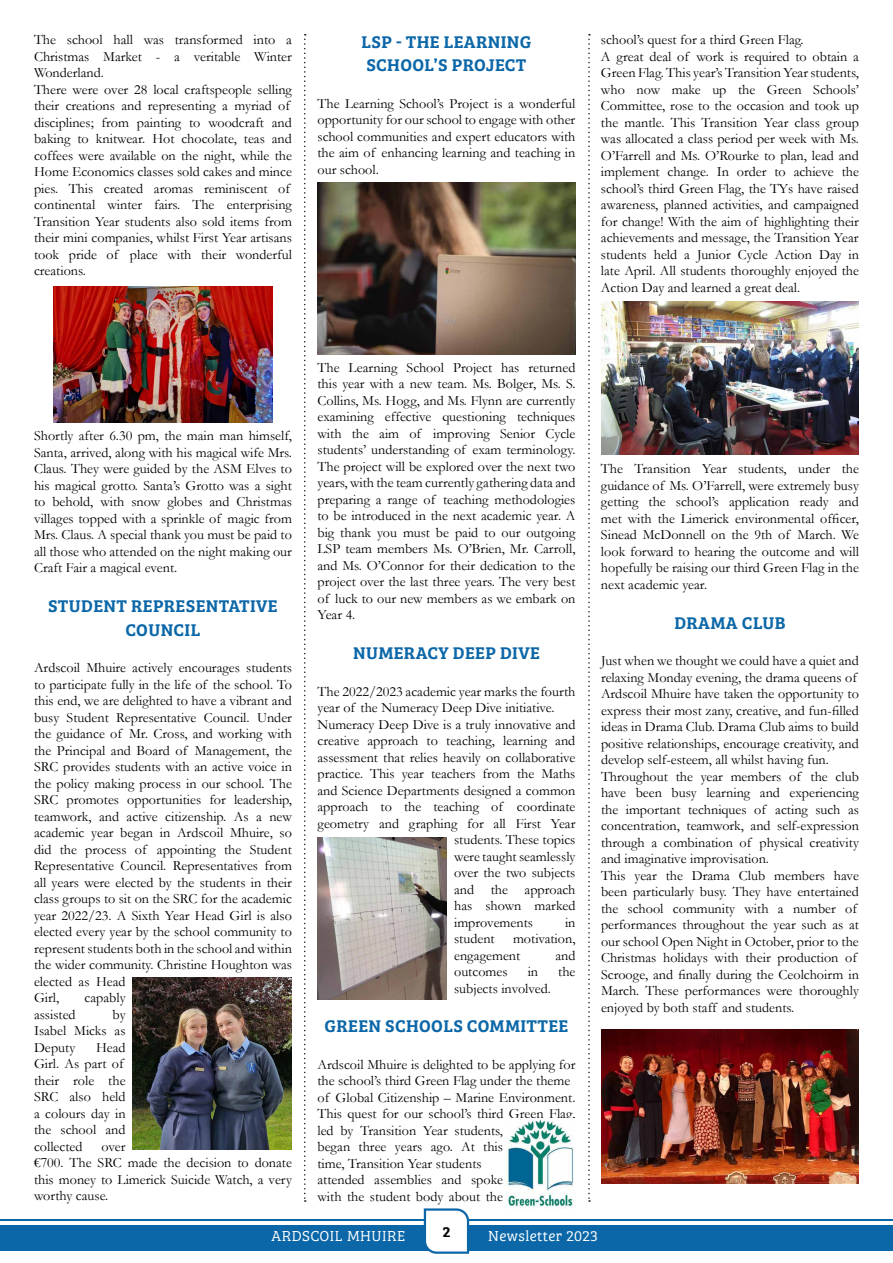
<style>
.page{position:relative;width:893px;height:1263px;background:#fff}
.page>*{position:absolute;margin:0;border:0;box-sizing:border-box;transform-origin:0 0}
.t1{font:17.55px/23.4px "Bree Serif Sb";letter-spacing:.02em;color:#0b67a8;text-align:center}
.t2{font:300 15px "Bree Serif";letter-spacing:.03em;color:#fff}
.t3{font:15px "Bree Serif Sb";color:#000}
.t4{font:14.1px/16.5px "Garamond";color:#000}
</style>
<div class="page">
<svg style="left:588px;top:34px;width:2px;height:1168px"></svg>
<svg style="left:304px;top:34px;width:2px;height:1168px"></svg>
<div style="left:0;top:1225px;width:893px;height:25px;background:#0b67a8"></div>
<hr style="left:0;top:1219px;width:893px;height:2px;background:#0b67a8">
<svg style="left:423px;top:1208px;width:47px;height:46px"></svg>
<img style="left:53px;top:286px;width:220px;height:136px">
<img style="left:132px;top:977px;width:160px;height:172px">
<img style="left:317px;top:182px;width:258px;height:172px">
<img style="left:317px;top:838px;width:129px;height:161px">
<img style="left:505px;top:1119px;width:69px;height:90px">
<img style="left:601px;top:302px;width:258px;height:152px">
<img style="left:601px;top:1029px;width:258px;height:154px">
<p class="t4" style="left:34px;top:31px;width:259px">The school hall was transformed into a Christmas Market - a veritable Winter Wonderland.<br>There were over 28 local craftspeople selling their creations and representing a myriad of disciplines; from painting to woodcraft and baking to knitwear. Hot chocolate, teas and coffees were available on the night, while the Home Economics classes sold cakes and mince pies. This created aromas reminiscent of continental winter fairs. The enterprising Transition Year students also sold items from their mini companies, whilst First Year artisans took pride of place with their wonderful creations.</p>
<p class="t1" style="left:361px;top:29px;width:171px;text-align:left">LSP - THE LEARNING<br>SCHOOL’S PROJECT</p>
<p class="t4" style="left:317px;top:95px;width:259px;text-align:justify">The Learning School’s Project is a wonderful opportunity for our school to engage with other school communities and expert educators with the aim of enhancing learning and teaching in our school.</p>
<p class="t4" style="left:601px;top:31px;width:259px">school’s quest for a third Green Flag.<br>A great deal of work is required to obtain a Green Flag. This year’s Transition Year students, who now make up the Green Schools’ Committee, rose to the occasion and took up the mantle. This Transition Year class group was allocated a class period per week with Ms.<br>O’Farrell and Ms. O’Rourke to plan, lead and implement change. In order to achieve the school’s third Green Flag, the TYs have raised awareness, planned activities, and campaigned for change! With the aim of highlighting their achievements and message, the Transition Year students held a Junior Cycle Action Day in late April. All students thoroughly enjoyed the Action Day and learned a great deal.</p>
<p class="t4" style="left:34px;top:427px;width:259px;text-align:justify">Shortly after 6.30 pm, the main man himself, Santa, arrived, along with his magical wife Mrs.<br>Claus. They were guided by the ASM Elves to his magical grotto. Santa’s Grotto was a sight to behold, with snow globes and Christmas villages topped with a sprinkle of magic from Mrs. Claus. A special thank you must be paid to all those who attended on the night making our Craft Fair a magical event.</p>
<p class="t1" style="left:48px;top:593px;width:231px">STUDENT REPRESENTATIVE<br>COUNCIL</p>
<p class="t4" style="left:34px;top:659px;width:259px">Ardscoil Mhuire actively encourages students to participate fully in the life of the school. To this end, we are delighted to have a vibrant and busy Student Representative Council. Under the guidance of Mr. Cross, and working with the Principal and Board of Management, the SRC provides students with an active voice in the policy making process in our school. The SRC promotes opportunities for leadership, teamwork, and active citizenship. As a new academic year began in Ardscoil Mhuire, so did the process of appointing the Student Representative Council. Representatives from all years were elected by the students in their class groups to sit on the SRC for the academic year 2022/23. A Sixth Year Head Girl is also elected every year by the school community to represent students both in the school and within the wider community. Christine Houghton was elected as Head<br>Girl,</p>
<p class="t4" style="left:85px;top:989px;width:43px">capably</p>
<p class="t4" style="left:34px;top:1006px;width:93px;text-align:justify;text-indent:79px">by Isabel Micks as Deputy</p>
<p class="t4" style="left:34px;top:1006px;width:43px">assisted</p>
<p class="t4" style="left:34px;top:1039px;width:93px;text-indent:62px">Head<br>Girl. As part of their role the<br>SRC also held a colours day in the school and collected</p>
<p class="t4" style="left:34px;top:1138px;width:259px;text-indent:68px">over<br>€700. The SRC made the decision to donate this money to Limerick Suicide Watch, a very worthy cause.</p>
<p class="t4" style="left:317px;top:359px;width:259px;text-align:justify">The Learning School Project has returned this year with a new team. Ms. Bolger, Ms. S.<br>Collins, Ms. Hogg, and Ms. Flynn are currently examining effective questioning techniques with the aim of improving Senior Cycle students’ understanding of exam terminology.<br>The project will be explored over the next two years, with the team currently gathering data and preparing a range of teaching methodologies to be introduced in the next academic year. A big thank you must be paid to our outgoing LSP team members Ms. O’Brien, Mr. Carroll, and Ms. O’Connor for their dedication to the project over the last three years. The very best of luck to our new members as we embark on Year 4.</p>
<p class="t1" style="left:353px;top:640px;width:188px">NUMERACY DEEP DIVE</p>
<p class="t4" style="left:317px;top:683px;width:259px">The 2022/2023 academic year marks the fourth</p>
<p class="t4" style="left:317px;top:699px;width:239px">year of the Numeracy Deep Dive initiative.</p>
<p class="t4" style="left:317px;top:716px;width:259px">Numeracy Deep Dive is a truly innovative and</p>
<p class="t4" style="left:317px;top:732px;width:259px">creative approach to teaching, learning and</p>
<p class="t4" style="left:317px;top:749px;width:259px">assessment that relies heavily on collaborative</p>
<p class="t4" style="left:317px;top:765px;width:259px">practice. This year teachers from the Maths</p>
<p class="t4" style="left:317px;top:782px;width:259px">and Science Departments designed a common</p>
<p class="t4" style="left:317px;top:798px;width:259px">approach to the teaching of coordinate</p>
<p class="t4" style="left:317px;top:815px;width:259px">geometry and graphing for all First Year</p>
<p class="t4" style="left:454px;top:831px;width:123px">students. These topics</p>
<p class="t4" style="left:454px;top:848px;width:123px">were taught seamlessly</p>
<p class="t4" style="left:454px;top:864px;width:123px">over the two subjects</p>
<p class="t4" style="left:454px;top:881px;width:123px">and the approach</p>
<p class="t4" style="left:454px;top:897px;width:123px">has shown marked</p>
<p class="t4" style="left:454px;top:914px;width:80px">improvements</p>
<p class="t4" style="left:565px;top:914px;width:12px">in</p>
<p class="t4" style="left:454px;top:930px;width:42px">student</p>
<p class="t4" style="left:454px;top:930px;width:123px;text-indent:59px">motivation, engagement</p>
<p class="t4" style="left:555px;top:947px;width:22px">and</p>
<p class="t4" style="left:454px;top:963px;width:55px">outcomes</p>
<p class="t4" style="left:528px;top:963px;width:12px">in</p>
<p class="t4" style="left:558px;top:963px;width:19px">the</p>
<p class="t4" style="left:454px;top:980px;width:98px">subjects involved.</p>
<p class="t1" style="left:325px;top:1013px;width:245px">GREEN SCHOOLS COMMITTEE</p>
<p class="t4" style="left:317px;top:1056px;width:259px">Ardscoil Mhuire is delighted to be applying for the school’s third Green Flag under the theme of Global Citizenship – Marine Environment.<br>This quest for our school’s third Green Flag, led by Transition Year students,<br>began three years ago. At this<br>time, Transition Year students<br>attended assemblies and spoke<br>with the student body about the</p>
<p class="t4" style="left:601px;top:460px;width:259px;text-align:justify">The Transition Year students, under the guidance of Ms. O’Farrell, were extremely busy getting the school’s application ready and met with the Limerick environmental officer, Sinead McDonnell on the 9th of March. We look forward to hearing the outcome and will hopefully be raising our third Green Flag in the next academic year.</p>
<p class="t1" style="left:674px;top:610px;width:113px">DRAMA CLUB</p>
<p class="t4" style="left:601px;top:652px;width:259px">Just when we thought we could have a quiet and relaxing Monday evening, the drama queens of Ardscoil Mhuire have taken the opportunity to express their most zany, creative, and fun-filled ideas in Drama Club. Drama Club aims to build positive relationships, encourage creativity, and develop self-esteem, all whilst having fun.<br>Throughout the year members of the club have been busy learning and experiencing the important techniques of acting such as concentration, teamwork, and self-expression through a combination of physical creativity and imaginative improvisation.<br>This year the Drama Club members have been particularly busy. They have entertained the school community with a number of performances throughout the year such as at our school Open Night in October, prior to the Christmas holidays with their production of Scrooge, and finally during the Ceolchoirm in March. These performances were thoroughly enjoyed by both staff and students.</p>
<p class="t2" style="left:272px;top:1225px;width:135px">ARDSCOIL MHUIRE</p>
<p class="t3" style="left:443px;top:1220px;width:9px">2</p>
<p class="t2" style="left:488px;top:1225px;width:111px">Newsletter 2023</p>
</div>
